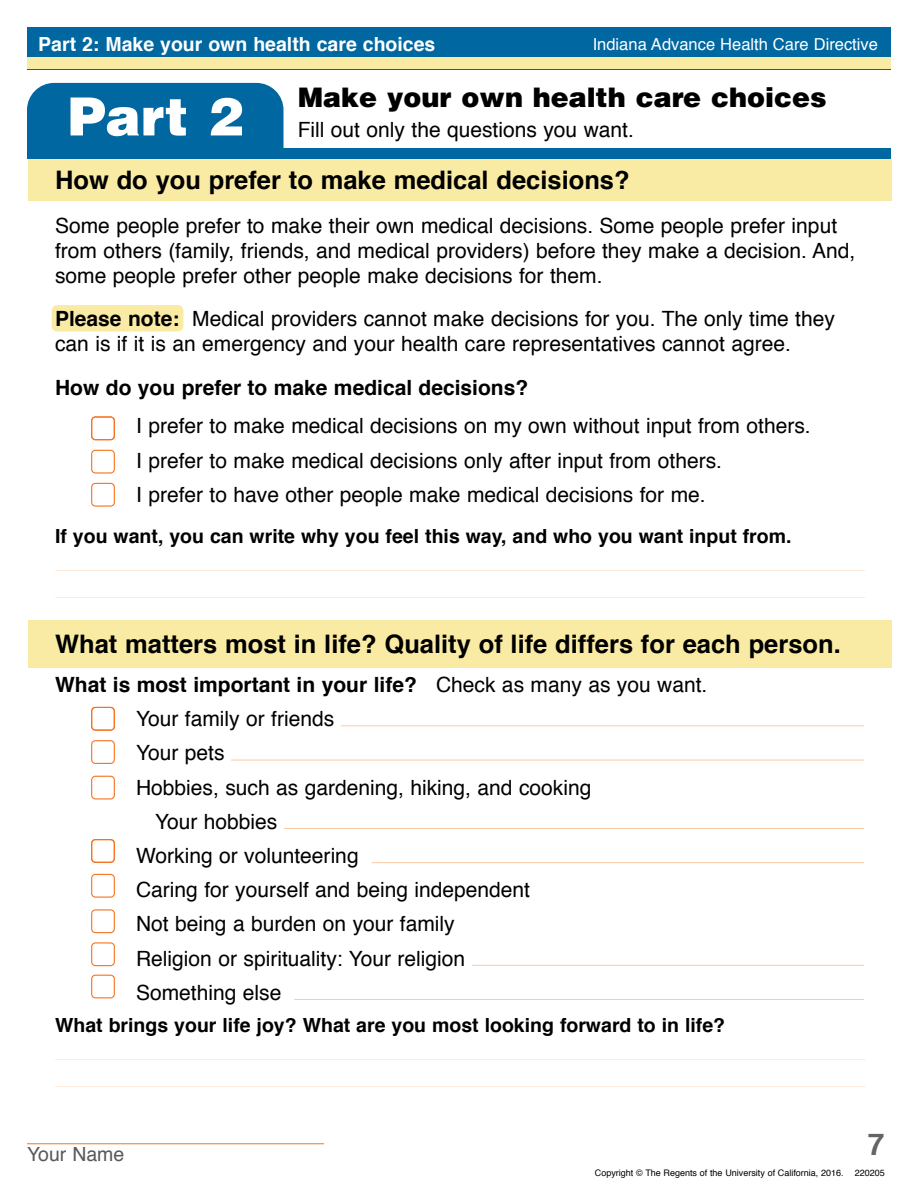
<style>
.page{position:relative;width:918px;height:1188px;background:#fff}
.page>*{position:absolute;margin:0;border:0;box-sizing:border-box;transform-origin:0 0}
.t1{font:900 52.65px "Helvetica";color:#fff}
.t2{font:700 30px "Helvetica";color:#636466}
.t3{font:900 27px "Helvetica";color:#000}
.Instruction_1{font:700 25.5px "Helvetica";color:#000}
.Paragraph_4{font:21px "Helvetica";color:#000}
.Paragraph_1{font:21px/25.2px "Helvetica";color:#000}
.Title_3{font:700 21px "Helvetica";color:#000}
.Title_4{font:700 19.5px "Helvetica";color:#000}
.t4{font:700 19.5px "Helvetica";color:#fff}
.t5{font:19.5px "Helvetica";color:#58595b}
.t6{font:16.5px "Helvetica";color:#fff}
.t7{font:9px "Helvetica";color:#000}
.s1{font-weight:700}
.s2{font-weight:400}
</style>
<div class="page">
<div style="left:27px;top:27px;width:864px;height:42px;background:#0067a0"></div>
<div style="left:27px;top:57px;width:864px;height:12px;background:#faeba4"></div>
<hr style="left:27px;top:1143px;width:297px;height:1px;background:#f47521">
<div style="left:27px;top:83px;width:257px;height:106px;background:#0067a0;border-radius:27px"></div>
<div style="left:27px;top:148px;width:864px;height:11px;background:#0067a0"></div>
<div style="left:28px;top:159px;width:864px;height:41px;background:#faeba4"></div>
<hr style="left:55px;top:1059px;width:810px;height:1px;background:#feebdb">
<hr style="left:55px;top:1086px;width:810px;height:1px;background:#feebdb">
<hr style="left:341px;top:725px;width:523px;height:1px;background:#fccaa4">
<hr style="left:231px;top:760px;width:633px;height:1px;background:#fccaa4">
<hr style="left:284px;top:828px;width:580px;height:1px;background:#fccaa4">
<hr style="left:372px;top:862px;width:492px;height:1px;background:#fccaa4">
<hr style="left:472px;top:965px;width:392px;height:1px;background:#fccaa4">
<hr style="left:294px;top:999px;width:570px;height:1px;background:#fccaa4">
<div style="left:52px;top:305px;width:131px;height:26px;background:#faeba4;border-radius:5px"></div>
<hr style="left:55px;top:570px;width:810px;height:1px;background:#feebdb">
<hr style="left:55px;top:597px;width:810px;height:1px;background:#feebdb">
<div style="left:91px;top:707px;width:24px;height:24px;border:1px solid #f47521;border-radius:4px"></div>
<div style="left:91px;top:740px;width:24px;height:24px;border:1px solid #f47521;border-radius:4px"></div>
<div style="left:91px;top:776px;width:24px;height:24px;border:1px solid #f47521;border-radius:4px"></div>
<div style="left:28px;top:620px;width:864px;height:47px;background:#faeba4"></div>
<div style="left:91px;top:416px;width:24px;height:24px;border:1px solid #f47521;border-radius:4px"></div>
<div style="left:91px;top:450px;width:24px;height:24px;border:1px solid #f47521;border-radius:4px"></div>
<div style="left:91px;top:483px;width:24px;height:24px;border:1px solid #f47521;border-radius:4px"></div>
<div style="left:91px;top:839px;width:24px;height:24px;border:1px solid #f47521;border-radius:4px"></div>
<div style="left:91px;top:874px;width:24px;height:24px;border:1px solid #f47521;border-radius:4px"></div>
<div style="left:91px;top:909px;width:24px;height:24px;border:1px solid #f47521;border-radius:4px"></div>
<div style="left:91px;top:942px;width:24px;height:24px;border:1px solid #f47521;border-radius:4px"></div>
<div style="left:91px;top:975px;width:24px;height:23px;border:1px solid #f47521;border-radius:4px"></div>
<p class="t4" style="left:38px;top:28px;width:399px">Part 2: Make your own health care choices</p>
<p class="t6" style="left:593px;top:31px;width:287px">Indiana Advance Health Care Directive</p>
<h1 class="t1" style="left:68px;top:82px;width:177px">Part 2</h1>
<p class="t3" style="left:298px;top:80px;width:531px">Make your own health care choices</p>
<p class="Paragraph_1" style="left:298px;top:117px;width:338px">Fill out only the questions you want.</p>
<p class="Instruction_1" style="left:55px;top:160px;width:576px">How do you prefer to make medical decisions?</p>
<p class="Paragraph_1" style="left:55px;top:213px;width:802px">Some people prefer to make their own medical decisions. Some people prefer input from others (family, friends, and medical providers) before they make a decision. And, some people prefer other people make decisions for them.</p>
<p class="Paragraph_1" style="left:55px;top:307px;width:781px"><span class="s1">Please note:</span> Medical providers cannot make decisions for you. The only time they can is if it is an emergency and your health care representatives cannot agree.</p>
<p class="Title_3" style="left:55px;top:370px;width:475px">How do you prefer to make medical decisions?</p>
<p class="Paragraph_4" style="left:136px;top:410px;width:676px">I prefer to make medical decisions on my own without input from others.</p>
<p class="Paragraph_4" style="left:136px;top:444px;width:587px">I prefer to make medical decisions only after input from others.</p>
<p class="Paragraph_4" style="left:136px;top:478px;width:571px">I prefer to have other people make medical decisions for me.</p>
<p class="Title_4" style="left:55px;top:521px;width:738px">If you want, you can write why you feel this way, and who you want input from.</p>
<p class="Instruction_1" style="left:55px;top:624px;width:787px">What matters most in life? Quality of life differs for each person.</p>
<p class="Title_3" style="left:55px;top:668px;width:654px">What is most important in your life? <span class="s2">Check as many as you want.</span></p>
<p class="Paragraph_4" style="left:136px;top:703px;width:200px">Your family or friends</p>
<p class="Paragraph_4" style="left:136px;top:737px;width:90px">Your pets</p>
<p class="Paragraph_4" style="left:136px;top:771px;width:457px">Hobbies, such as gardening, hiking, and cooking</p>
<p class="Paragraph_4" style="left:155px;top:805px;width:124px">Your hobbies</p>
<p class="Paragraph_4" style="left:136px;top:839px;width:224px">Working or volunteering</p>
<p class="Paragraph_4" style="left:136px;top:874px;width:395px">Caring for yourself and being independent</p>
<p class="Paragraph_4" style="left:136px;top:908px;width:320px">Not being a burden on your family</p>
<p class="Paragraph_4" style="left:136px;top:942px;width:331px">Religion or spirituality: Your religion</p>
<p class="Paragraph_4" style="left:136px;top:976px;width:147px">Something else</p>
<p class="Title_4" style="left:55px;top:1010px;width:672px">What brings your life joy? What are you most looking forward to in life?</p>
<p class="t5" style="left:27px;top:1140px;width:99px">Your Name</p>
<h2 class="t2" style="left:868px;top:1120px;width:18px">7</h2>
<p class="t7" style="left:595px;top:1166px;width:291px">Copyright © The Regents of the University of California, 2016. 220205</p>
</div>
